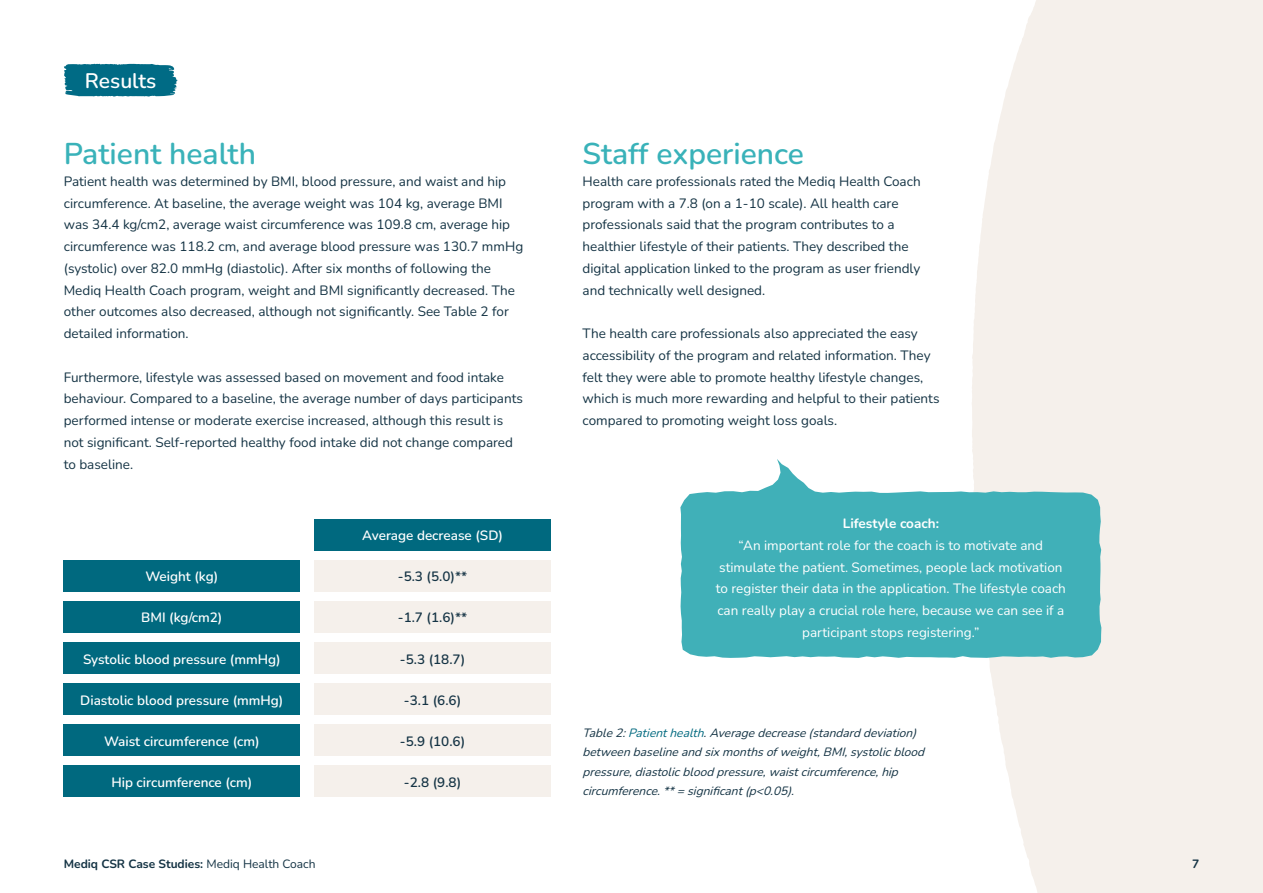
<style>
.page{position:relative;width:1263px;height:893px;background:#fff}
.page>*{position:absolute;margin:0;border:0;box-sizing:border-box;transform-origin:0 0}
.t1{font:600 30px "Nunito";color:#39b2b9}
.t2{font:600 21px "Nunito";color:#fff}
.t3{font:13.5px/21.8px "Nunito";color:#143344}
.t4{font:13.5px/21.8px "Nunito";color:#fff;text-align:center}
.t5{font:600 13.5px "Nunito";color:#fff}
.t6{font:600 13.5px "Nunito";color:#143344}
.t7{font:700 13.5px "Nunito";color:#fff}
.t8{font:italic 12px/19.5px "Nunito";color:#143344}
.t9{font:700 12px "Nunito";color:#143344}
.s1{font-weight:400}
.s2{color:#00697f}
</style>
<div class="page">
<svg style="left:972px;top:0;width:291px;height:893px;background:#f5f1ec"></svg>
<div style="left:64px;top:560px;width:236px;height:31px;background:#00697f"></div>
<div style="left:64px;top:683px;width:236px;height:32px;background:#00697f"></div>
<div style="left:64px;top:601px;width:236px;height:32px;background:#00697f"></div>
<div style="left:64px;top:724px;width:236px;height:32px;background:#00697f"></div>
<div style="left:64px;top:642px;width:236px;height:32px;background:#00697f"></div>
<div style="left:64px;top:765px;width:236px;height:32px;background:#00697f"></div>
<div style="left:314px;top:519px;width:237px;height:31px;background:#00697f"></div>
<div style="left:314px;top:560px;width:237px;height:31px;background:#f5f0eb"></div>
<div style="left:314px;top:683px;width:237px;height:32px;background:#f5f0eb"></div>
<div style="left:314px;top:601px;width:237px;height:32px;background:#f5f0eb"></div>
<div style="left:314px;top:724px;width:237px;height:32px;background:#f5f0eb"></div>
<div style="left:314px;top:642px;width:237px;height:32px;background:#f5f0eb"></div>
<div style="left:314px;top:765px;width:237px;height:32px;background:#f5f0eb"></div>
<svg style="left:64px;top:63px;width:114px;height:34px;background:#1c7b92"></svg>
<svg style="left:680px;top:459px;width:421px;height:199px;background:#5fbcc2"></svg>
<h2 class="t2" style="left:85px;top:66px;width:73px">Results</h2>
<h1 class="t1" style="left:64px;top:133px;width:194px">Patient health</h1>
<p class="t3" style="left:64px;top:170px;width:461px">Patient health was determined by BMI, blood pressure, and waist and hip circumference. At baseline, the average weight was 104 kg, average BMI was 34.4 kg/cm2, average waist circumference was 109.8 cm, average hip circumference was 118.2 cm, and average blood pressure was 130.7 mmHg (systolic) over 82.0 mmHg (diastolic). After six months of following the Mediq Health Coach program, weight and BMI significantly decreased. The other outcomes also decreased, although not significantly. See Table 2 for detailed information.</p>
<p class="t3" style="left:64px;top:365px;width:461px">Furthermore, lifestyle was assessed based on movement and food intake behaviour. Compared to a baseline, the average number of days participants performed intense or moderate exercise increased, although this result is not significant. Self-reported healthy food intake did not change compared to baseline.</p>
<p class="t5" style="left:145px;top:567px;width:74px">Weight (kg)</p>
<p class="t5" style="left:362px;top:526px;width:142px">Average decrease (SD)</p>
<p class="t6" style="left:398px;top:567px;width:71px">-5.3 (5.0)**</p>
<p class="t5" style="left:141px;top:608px;width:83px">BMI (kg/cm2)</p>
<p class="t6" style="left:398px;top:608px;width:71px">-1.7 (1.6)**</p>
<p class="t5" style="left:83px;top:650px;width:199px">Systolic blood pressure (mmHg)</p>
<p class="t6" style="left:400px;top:650px;width:67px">-5.3 (18.7)</p>
<p class="t5" style="left:80px;top:691px;width:205px">Diastolic blood pressure (mmHg)</p>
<p class="t6" style="left:404px;top:691px;width:59px">-3.1 (6.6)</p>
<p class="t5" style="left:104px;top:732px;width:157px">Waist circumference (cm)</p>
<p class="t6" style="left:400px;top:732px;width:67px">-5.9 (10.6)</p>
<p class="t5" style="left:111px;top:773px;width:143px">Hip circumference (cm)</p>
<p class="t6" style="left:404px;top:773px;width:59px">-2.8 (9.8)</p>
<p class="t9" style="left:64px;top:856px;width:253px">Mediq CSR Case Studies: <span class="s1">Mediq Health Coach</span></p>
<h1 class="t1" style="left:583px;top:133px;width:223px">Staff experience</h1>
<p class="t3" style="left:583px;top:170px;width:340px">Health care professionals rated the Mediq Health Coach program with a 7.8 (on a 1-10 scale). All health care professionals said that the program contributes to a healthier lifestyle of their patients. They described the digital application linked to the program as user friendly and technically well designed.</p>
<p class="t3" style="left:583px;top:322px;width:358px">The health care professionals also appreciated the easy accessibility of the program and related information. They felt they were able to promote healthy lifestyle changes, which is much more rewarding and helpful to their patients compared to promoting weight loss goals.</p>
<p class="t7" style="left:843px;top:514px;width:98px">Lifestyle coach:</p>
<p class="t4" style="left:716px;top:534px;width:352px">“An important role for the coach is to motivate and stimulate the patient. Sometimes, people lack motivation to register their data in the application. The lifestyle coach can really play a crucial role here, because we can see if a participant stops registering.”</p>
<p class="t8" style="left:583px;top:722px;width:347px">Table2:<span class="s2">Patienthealth</span>.Averagedecrease(standarddeviation) betweenbaselineandsixmonthsofweight,BMI,systolicblood pressure,diastolicbloodpressure,waistcircumference,hip circumference.**=significant(p&lt;0.05).</p>
<p class="t9" style="left:1192px;top:856px;width:9px">7</p>
</div>
